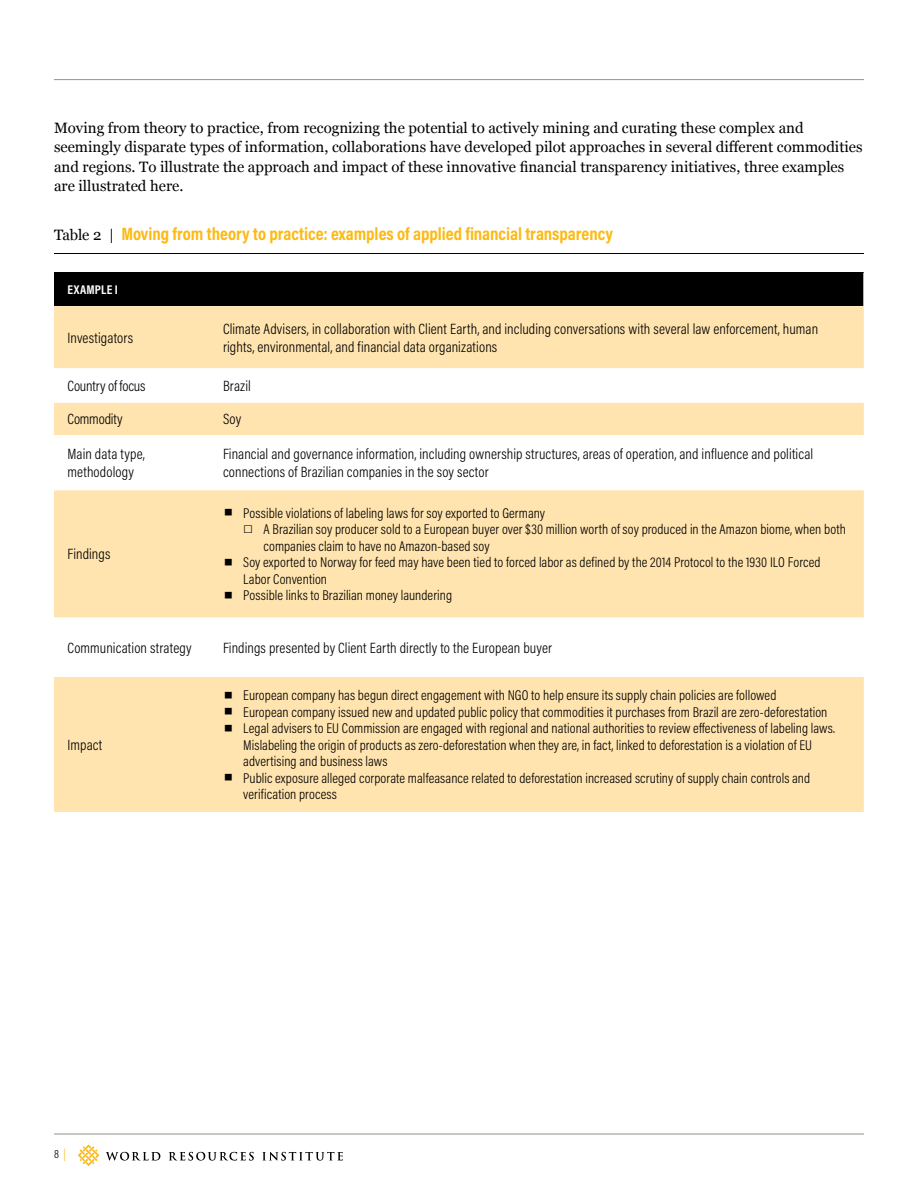
<style>
.page{position:relative;width:918px;height:1188px;background:#fff}
.page>*{position:absolute;margin:0;border:0;box-sizing:border-box;transform-origin:0 0}
.t1{font:700 18px "Acumin Pro Cond";color:#fdb913}
.t2{font:300 15px/18px "Acumin Pro Cond";letter-spacing:.01em;color:#000}
.t3{font:15px/19.5px "Georgia";color:#000}
.t4{font:300 15px "Acumin Pro Cond";letter-spacing:-.01em;color:#000}
.t5{font:300 14.25px/16.5px "Acumin Pro Cond";letter-spacing:.005em;color:#000}
.t6{font:700 12.75px "Acumin Pro Cond";letter-spacing:.025em;color:#fff}
.t7{font:300 12px "Acumin Pro Cond";color:#000}
.s1{font-family:"Georgia";font-weight:400;font-size:15px;color:#000}
.s2{font-family:"Georgia";font-weight:400;font-size:30px}
.s3{font-family:"Georgia";font-weight:700;font-size:16.5px}
.s4{color:#fdb913}
</style>
<div class="page">
<hr style="left:54px;top:1134px;width:810px;height:1px;background:#94948b">
<svg style="left:78px;top:1144px;width:21px;height:22px"></svg>
<svg style="left:106px;top:1152px;width:54px;height:9px"></svg>
<svg style="left:169px;top:1152px;width:85px;height:9px"></svg>
<svg style="left:262px;top:1152px;width:81px;height:9px"></svg>
<hr style="left:54px;top:79px;width:810px;height:1px;background:#94948b">
<hr style="left:54px;top:253px;width:810px;height:1px;background:#000">
<div style="left:54px;top:273px;width:810px;height:33px;background:#000"></div>
<div style="left:54px;top:306px;width:810px;height:506px;background:#ffe4af"></div>
<svg style="left:54px;top:368px;width:810px;height:122px"></svg>
<svg style="left:54px;top:618px;width:810px;height:59px"></svg>
<p class="t3" style="left:54px;top:117px;width:810px">Moving from theory to practice, from recognizing the potential to actively mining and curating these complex and seemingly disparate types of information, collaborations have developed pilot approaches in several different commodities and regions. To illustrate the approach and impact of these innovative financial transparency initiatives, three examples are illustrated here.</p>
<p class="t1" style="left:54px;top:222px;width:560px"><span class="s1">Table 2 |</span> Moving from theory to practice: examples of applied financial transparency</p>
<p class="t6" style="left:68px;top:281px;width:52px">EXAMPLE I</p>
<p class="t2" style="left:68px;top:328px;width:67px">Investigators</p>
<p class="t2" style="left:223px;top:319px;width:597px">Climate Advisers, in collaboration with Client Earth, and including conversations with several law enforcement, human rights, environmental, and financial data organizations</p>
<p class="t2" style="left:68px;top:377px;width:80px">Country of focus</p>
<p class="t2" style="left:223px;top:377px;width:29px">Brazil</p>
<p class="t4" style="left:68px;top:410px;width:57px">Commodity</p>
<p class="t2" style="left:223px;top:410px;width:20px">Soy</p>
<p class="t2" style="left:68px;top:445px;width:79px">Main data type, methodology</p>
<p class="t2" style="left:223px;top:445px;width:592px">Financial and governance information, including ownership structures, areas of operation, and influence and political connections of Brazilian companies in the soy sector</p>
<p class="t2" style="left:68px;top:545px;width:44px">Findings</p>
<p class="t5" style="left:223px;top:504px;width:324px"><span class="s2">▪</span> Possible violations of labeling laws for soy exported to Germany</p>
<p class="t5" style="left:264px;top:521px;width:584px;text-indent:-20px"><span class="s3">□</span> A Brazilian soy producer sold to a European buyer over $30 million worth of soy produced in the Amazon biome, when both companies claim to have no Amazon-based soy</p>
<p class="t5" style="left:243px;top:554px;width:579px;text-indent:-20px"><span class="s2">▪</span> Soy exported to Norway for feed may have been tied to forced labor as defined by the 2014 Protocol to the 1930 ILO Forced<br>Labor Convention</p>
<p class="t5" style="left:223px;top:587px;width:231px"><span class="s2">▪</span> Possible links to Brazilian money laundering</p>
<p class="t2" style="left:68px;top:638px;width:126px">Communication strategy</p>
<p class="t2" style="left:223px;top:638px;width:331px">Findings presented by Client Earth directly to the European buyer</p>
<p class="t2" style="left:68px;top:736px;width:36px">Impact</p>
<p class="t5" style="left:223px;top:687px;width:555px"><span class="s2">▪</span> European company has begun direct engagement with NGO to help ensure its supply chain policies are followed</p>
<p class="t5" style="left:223px;top:703px;width:606px"><span class="s2">▪</span> European company issued new and updated public policy that commodities it purchases from Brazil are zero-deforestation</p>
<p class="t5" style="left:243px;top:720px;width:593px;text-indent:-20px"><span class="s2">▪</span> Legal advisers to EU Commission are engaged with regional and national authorities to review effectiveness of labeling laws.<br>Mislabeling the origin of products as zero-deforestation when they are, in fact, linked to deforestation is a violation of EU advertising and business laws</p>
<p class="t5" style="left:243px;top:769px;width:568px;text-indent:-20px"><span class="s2">▪</span> Public exposure alleged corporate malfeasance related to deforestation increased scrutiny of supply chain controls and verification process</p>
<p class="t7" style="left:54px;top:1146px;width:13px">8 <span class="s4">|</span></p>
</div>
